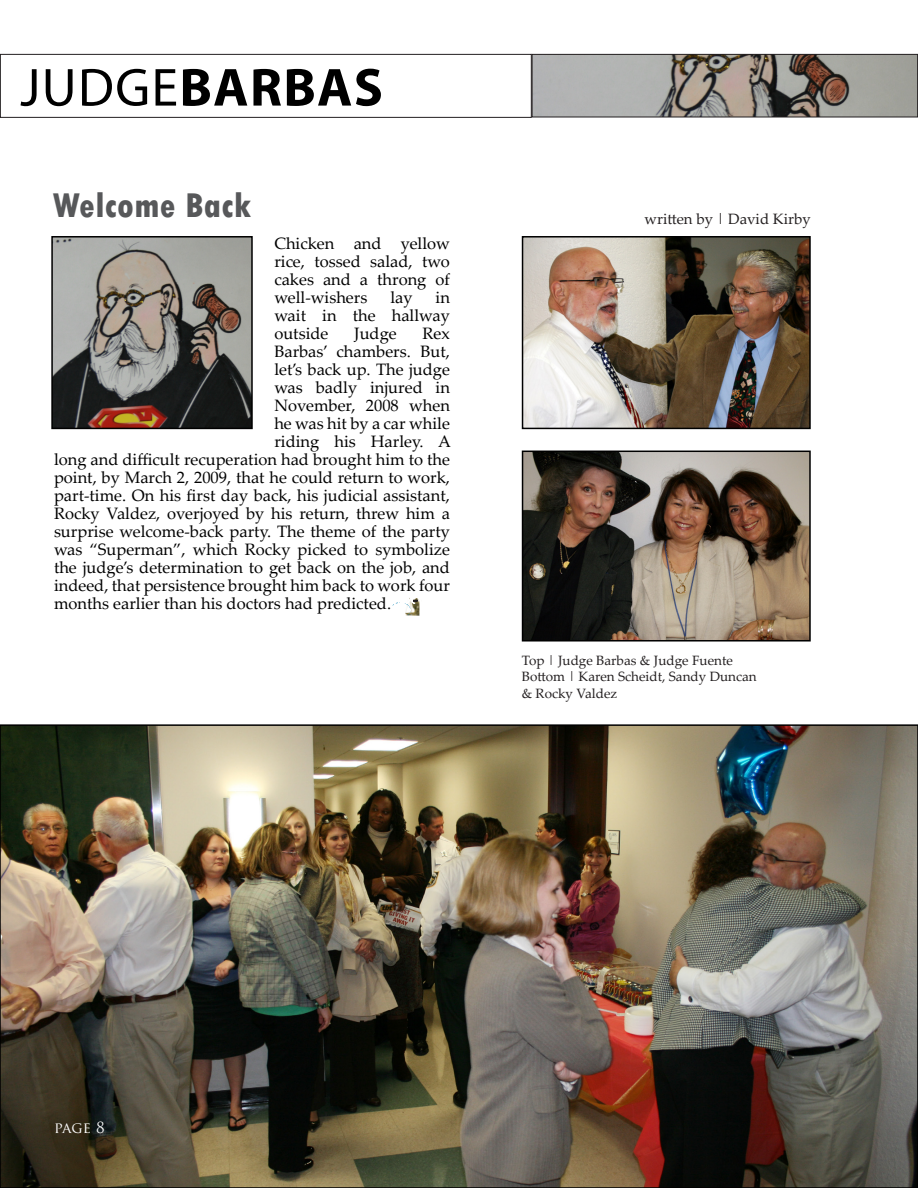
<style>
.page{position:relative;width:918px;height:1188px;background:#fff}
.page>*{position:absolute;margin:0;border:0;box-sizing:border-box;transform-origin:0 0}
.t1{font:700 54px "Myriad Pro";letter-spacing:.025em;color:#000}
.t2{font:800 condensed 36px "Tw Cen";letter-spacing:.015em;color:#57585a}
.t3{font:16.5px/18px "Palatino Linotype";color:#000;text-align:justify}
.t4{font:15px "Palatino Linotype";color:#231f20}
.t5{font:15px "Trajan Pro";color:#fff}
.t6{font:13.5px "Palatino Linotype";color:#231f20}
.s1{font-weight:400}
</style>
<div class="page">
<img style="left:534px;top:56px;width:382px;height:59px">
<div style="left:532px;top:54px;width:386px;height:63px;border:1px solid #231f20"></div>
<div style="left:0;top:54px;width:532px;height:64px;border:1px solid #231f20"></div>
<img style="left:525px;top:454px;width:283px;height:185px">
<div style="left:522px;top:451px;width:289px;height:191px;border:2px solid #000"></div>
<img style="left:3px;top:727px;width:912px;height:458px">
<img style="left:525px;top:239px;width:283px;height:187px">
<div style="left:522px;top:236px;width:289px;height:193px;border:2px solid #000"></div>
<img style="left:54px;top:239px;width:196px;height:187px">
<div style="left:51px;top:236px;width:202px;height:193px;border:2px solid #000"></div>
<svg style="left:393px;top:598px;width:27px;height:18px"></svg>
<p class="t1" style="left:20px;top:52px;width:364px"><span class="s1">JUDGE</span>BARBAS</p>
<p class="t2" style="left:53px;top:184px;width:200px">Welcome Back</p>
<p class="t3" style="left:274px;top:234px;width:177px">Chicken and yellow rice, tossed salad, two cakes and a throng of well-wishers</p>
<p class="t3" style="left:390px;top:288px;width:24px">lay</p>
<p class="t3" style="left:274px;top:288px;width:177px;text-indent:161px">in wait in the hallway outside</p>
<p class="t3" style="left:354px;top:324px;width:44px">Judge</p>
<p class="t3" style="left:423px;top:324px;width:29px">Rex</p>
<p class="t3" style="left:274px;top:342px;width:177px">Barbas’ chambers. But,</p>
<p class="t3" style="left:274px;top:360px;width:177px">let’s back up. The judge</p>
<p class="t3" style="left:274px;top:378px;width:177px">was badly injured in</p>
<p class="t3" style="left:274px;top:396px;width:177px">November, 2008 when</p>
<p class="t3" style="left:274px;top:414px;width:177px">he was hit by a car while</p>
<p class="t3" style="left:274px;top:432px;width:178px">riding his Harley. A</p>
<p class="t3" style="left:54px;top:450px;width:398px">long and difficult recuperation had brought him to the</p>
<p class="t3" style="left:54px;top:468px;width:397px">point, by March 2, 2009, that he could return to work,</p>
<p class="t3" style="left:54px;top:486px;width:398px">part-time. On his first day back, his judicial assistant,</p>
<p class="t3" style="left:54px;top:504px;width:398px">Rocky Valdez, overjoyed by his return, threw him a</p>
<p class="t3" style="left:54px;top:522px;width:398px">surprise welcome-back party. The theme of the party</p>
<p class="t3" style="left:54px;top:540px;width:397px">was “Superman”, which Rocky picked to symbolize</p>
<p class="t3" style="left:54px;top:558px;width:397px">the judge’s determination to get back on the job, and</p>
<p class="t3" style="left:54px;top:576px;width:397px">indeed, that persistence brought him back to work four</p>
<p class="t3" style="left:54px;top:594px;width:339px">months earlier than his doctors had predicted.</p>
<p class="t4" style="left:645px;top:208px;width:168px">written by | David Kirby</p>
<p class="t6" style="left:522px;top:651px;width:213px">Top | Judge Barbas &amp; Judge Fuente</p>
<p class="t6" style="left:522px;top:667px;width:236px">Bottom | Karen Scheidt, Sandy Duncan</p>
<p class="t6" style="left:522px;top:683px;width:97px">&amp; Rocky Valdez</p>
<p class="t5" style="left:54px;top:1118px;width:52px">page 8</p>
</div>
